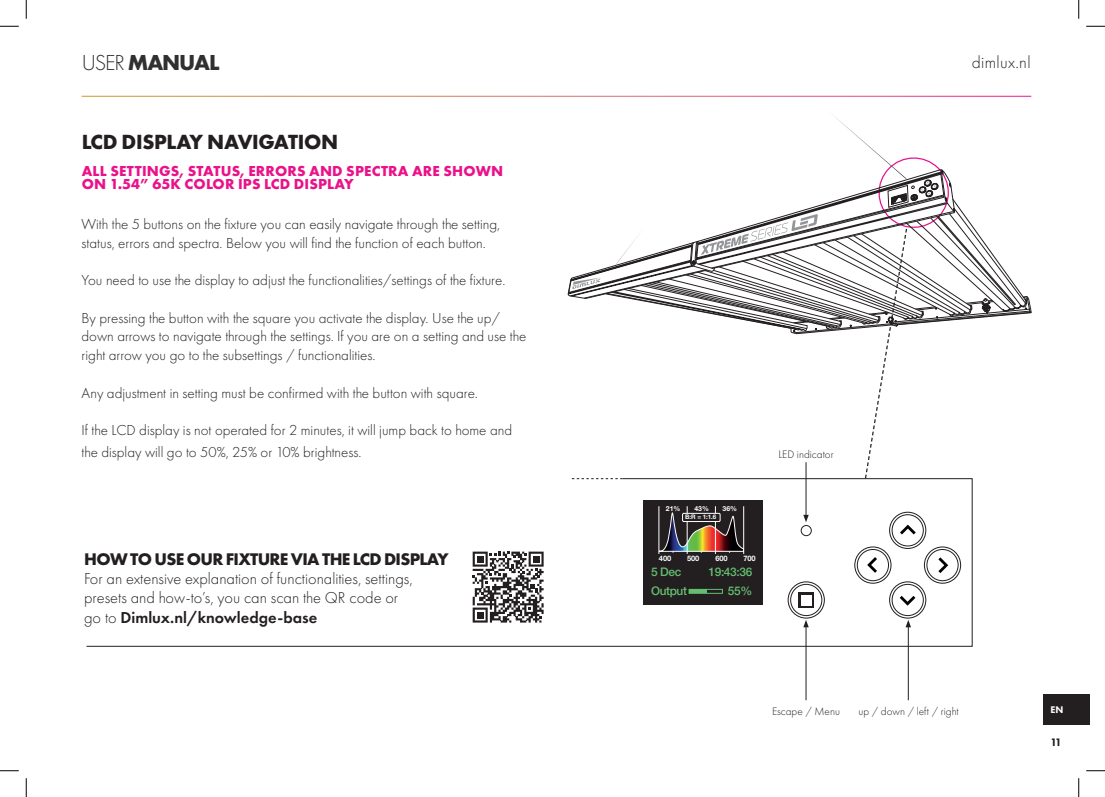
<style>
.page{position:relative;width:1105px;height:797px;background:#fff}
.page>*{position:absolute;margin:0;border:0;box-sizing:border-box;transform-origin:0 0}
.t1{font:700 22.5px "Futura PT";letter-spacing:-.05em;color:#312f30}
.t2{font:700 21.25px "Futura PT";letter-spacing:-.015em;color:#231f20}
.t3{font:700 17.5px "Futura PT";letter-spacing:-.04em;color:#231f20}
.t4{font:300 17.5px "Futura PT";letter-spacing:.02em;color:#231f20}
.t5{font:300 16.38px/19.1px "Futura PT";color:#231f20}
.t6{font:300 15px/18.8px "Futura PT";color:#231f20}
.t7{font:700 15px/12.5px "Futura PT";letter-spacing:.01em;color:#ea128a}
.t8{font:500 11.88px "Helvetica Neue LT Std";letter-spacing:-.03em;color:#65be70}
.t9{font:300 11.25px "Futura PT";color:#231f20}
.t10{font:800 11.25px "Futura PT";color:#231f20}
.t11{font:800 10px "Futura PT";color:#fff}
.t12{font:700 7.5px "Helvetica Neue LT Std";letter-spacing:-.02em;color:#fff}
.t13{font:700 6.88px "Helvetica Neue LT Std";color:#fff}
.t14{font:700 6.25px "Helvetica Neue LT Std";color:#fff}
.s1{font-weight:300}
.s2{font-weight:600}
</style>
<div class="page">
<div style="left:1043px;top:694px;width:46px;height:30px;background:#231f20"></div>
<hr style="left:806px;top:625px;width:1px;height:75px;background:#231f20">
<hr style="left:908px;top:625px;width:1px;height:75px;background:#231f20">
<svg style="left:568px;top:115px;width:464px;height:363px"></svg>
<svg style="left:86px;top:478px;width:887px;height:169px"></svg>
<div style="left:643px;top:500px;width:119px;height:104px;background:#231f20"></div>
<div style="left:689px;top:589px;width:34px;height:4px;border:1px solid #65be70"></div>
<hr style="left:689px;top:589px;width:18px;height:4px;background:#65be70">
<hr style="left:659px;top:506px;width:1px;height:48px;background:#fff">
<hr style="left:687px;top:506px;width:1px;height:48px;background:#fff">
<hr style="left:715px;top:506px;width:1px;height:48px;background:#fff">
<hr style="left:743px;top:506px;width:1px;height:48px;background:#fff">
<svg style="left:659px;top:512px;width:85px;height:42px"></svg>
<svg style="left:0;top:25px;width:19px;height:2px"></svg>
<svg style="left:1086px;top:25px;width:19px;height:2px"></svg>
<svg style="left:0;top:770px;width:19px;height:1px"></svg>
<svg style="left:1086px;top:770px;width:19px;height:1px"></svg>
<svg style="left:25px;top:0;width:2px;height:19px"></svg>
<svg style="left:25px;top:778px;width:2px;height:19px"></svg>
<svg style="left:1078px;top:0;width:1px;height:19px"></svg>
<svg style="left:1078px;top:778px;width:1px;height:19px"></svg>
<h1 class="t1" style="left:82px;top:48px;width:140px"><span class="s1">USER</span> MANUAL</h1>
<h2 class="t2" style="left:82px;top:128px;width:258px">LCD DISPLAY NAVIGATION</h2>
<p class="t7" style="left:82px;top:165px;width:423px">ALL SETTINGS, STATUS, ERRORS AND SPECTRA ARE SHOWN<br>ON 1.54” 65K COLOR IPS LCD DISPLAY</p>
<p class="t6" style="left:82px;top:215px;width:420px">With the 5 buttons on the fixture you can easily navigate through the setting, status, errors and spectra. Below you will find the function of each button.</p>
<p class="t6" style="left:82px;top:271px;width:425px">You need to use the display to adjust the functionalities/settings of the fixture.</p>
<p class="t6" style="left:82px;top:308px;width:446px">By pressing the button with the square you activate the display. Use the up/ down arrows to navigate through the settings. If you are on a setting and use the right arrow you go to the subsettings / functionalities.</p>
<p class="t6" style="left:82px;top:383px;width:398px">Any adjustment in setting must be confirmed with the button with square.</p>
<p class="t6" style="left:82px;top:420px;width:432px;line-height:21.2px">If the LCD display is not operated for 2 minutes, it will jump back to home and the display will go to 50%, 25% or 10% brightness.</p>
<p class="t3" style="left:84px;top:548px;width:366px">HOW TO USE OUR FIXTURE VIA THE LCD DISPLAY</p>
<p class="t5" style="left:84px;top:569px;width:330px">For an extensive explanation of functionalities, settings, presets and how-to’s, you can scan the QR code or go to <span class="s2">Dimlux.nl/knowledge-base</span></p>
<p class="t4" style="left:972px;top:52px;width:60px">dimlux.nl</p>
<p class="t13" style="left:666px;top:504px;width:16px">21%</p>
<p class="t13" style="left:694px;top:504px;width:16px">43%</p>
<p class="t13" style="left:722px;top:504px;width:16px">36%</p>
<p class="t14" style="left:685px;top:513px;width:33px">B:R = 1:1.6</p>
<p class="t12" style="left:659px;top:553px;width:14px">400</p>
<p class="t12" style="left:687px;top:553px;width:14px">500</p>
<p class="t12" style="left:715px;top:553px;width:14px">600</p>
<p class="t12" style="left:743px;top:553px;width:14px">700</p>
<p class="t8" style="left:651px;top:565px;width:32px">5 Dec</p>
<p class="t8" style="left:708px;top:565px;width:45px">19:43:36</p>
<p class="t8" style="left:651px;top:583px;width:38px">Output</p>
<p class="t8" style="left:728px;top:583px;width:26px">55%</p>
<p class="t9" style="left:778px;top:448px;width:57px">LED indicator</p>
<p class="t9" style="left:772px;top:705px;width:69px">Escape / Menu</p>
<p class="t9" style="left:858px;top:705px;width:102px">up / down / left / right</p>
<p class="t11" style="left:1050px;top:703px;width:14px">EN</p>
<p class="t10" style="left:1050px;top:735px;width:13px">11</p>
</div>
